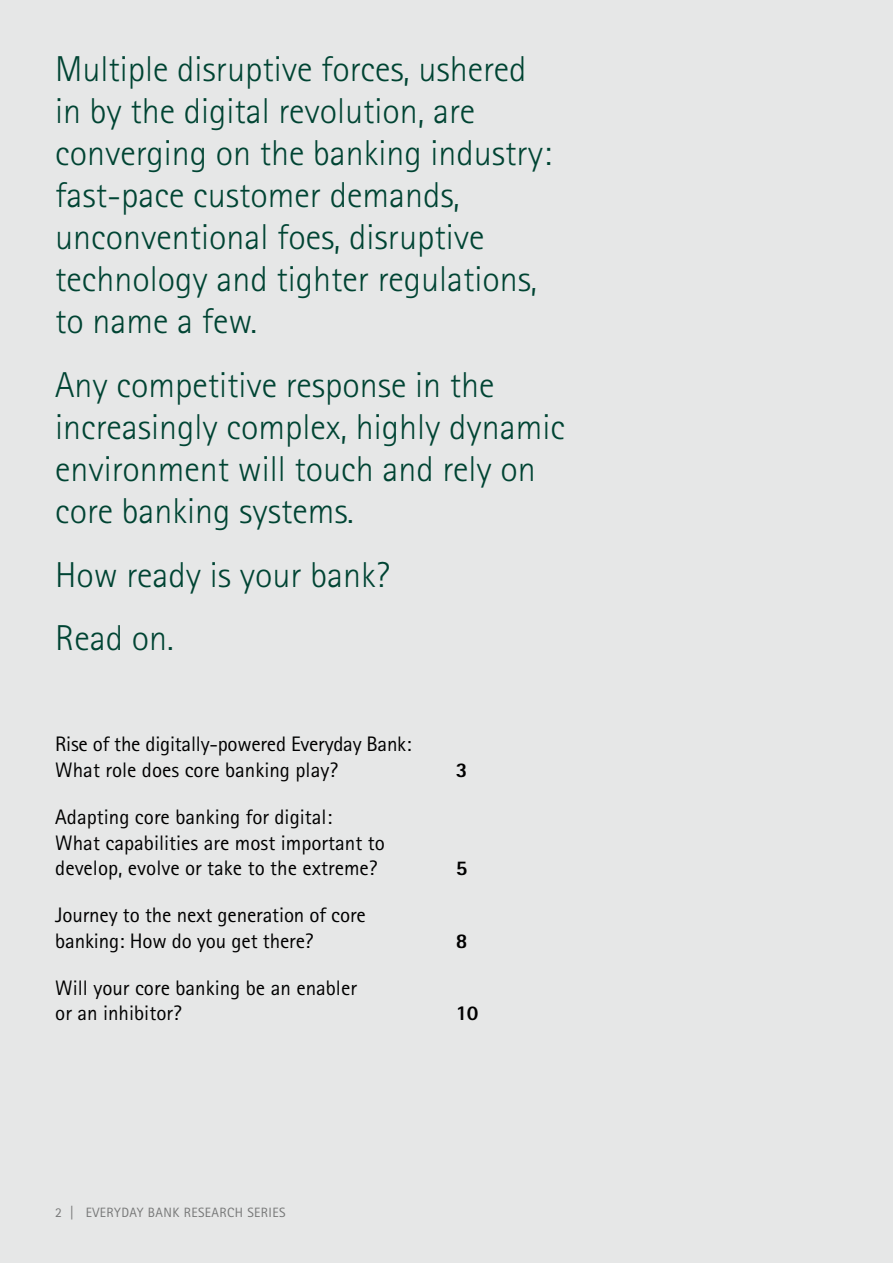
<style>
.page{position:relative;width:893px;height:1263px;background:#e6e7e7}
.page>*{position:absolute;margin:0;border:0;box-sizing:border-box;transform-origin:0 0}
.t1{font:300 36px/42px "Rotis Sans Seriffor ACN";color:#043}
.t2{font:21px/25.5px "Rotis Sans Seriffor ACN";color:#000}
.t3{font:800 21px "Rotis Sans Seriffor ACN";color:#000}
.t4{font:13.5px "Rotis Sans Seriffor ACN";letter-spacing:.03em;color:#777878}
</style>
<div class="page">
<p class="t1" style="left:55px;top:49px;width:498px">Multiple disruptive forces, ushered in by the digital revolution, are converging on the banking industry: fast-pace customer demands, unconventional foes, disruptive technology and tighter regulations, to name a few.</p>
<p class="t1" style="left:55px;top:364px;width:511px">Any competitive response in the increasingly complex, highly dynamic environment will touch and rely on core banking systems.</p>
<p class="t1" style="left:55px;top:543px;width:336px;line-height:63.6px">How ready is your bank?<br>Read on.</p>
<p class="t2" style="left:55px;top:732px;width:358px">Rise of the digitally-powered Everyday Bank:<br>What role does core banking play?</p>
<p class="t2" style="left:55px;top:804px;width:331px">Adapting core banking for digital:<br>What capabilities are most important to develop, evolve or take to the extreme?</p>
<p class="t2" style="left:55px;top:902px;width:312px">Journey to the next generation of core banking: How do you get there?</p>
<p class="t2" style="left:55px;top:975px;width:303px">Will your core banking be an enabler or an inhibitor?</p>
<p class="t3" style="left:456px;top:756px;width:13px">3</p>
<p class="t3" style="left:456px;top:854px;width:13px">5</p>
<p class="t3" style="left:456px;top:927px;width:13px">8</p>
<p class="t3" style="left:456px;top:1000px;width:24px">10</p>
<p class="t4" style="left:55px;top:1205px;width:232px">2 | EVERYDAY BANK RESEARCH SERIES</p>
</div>
